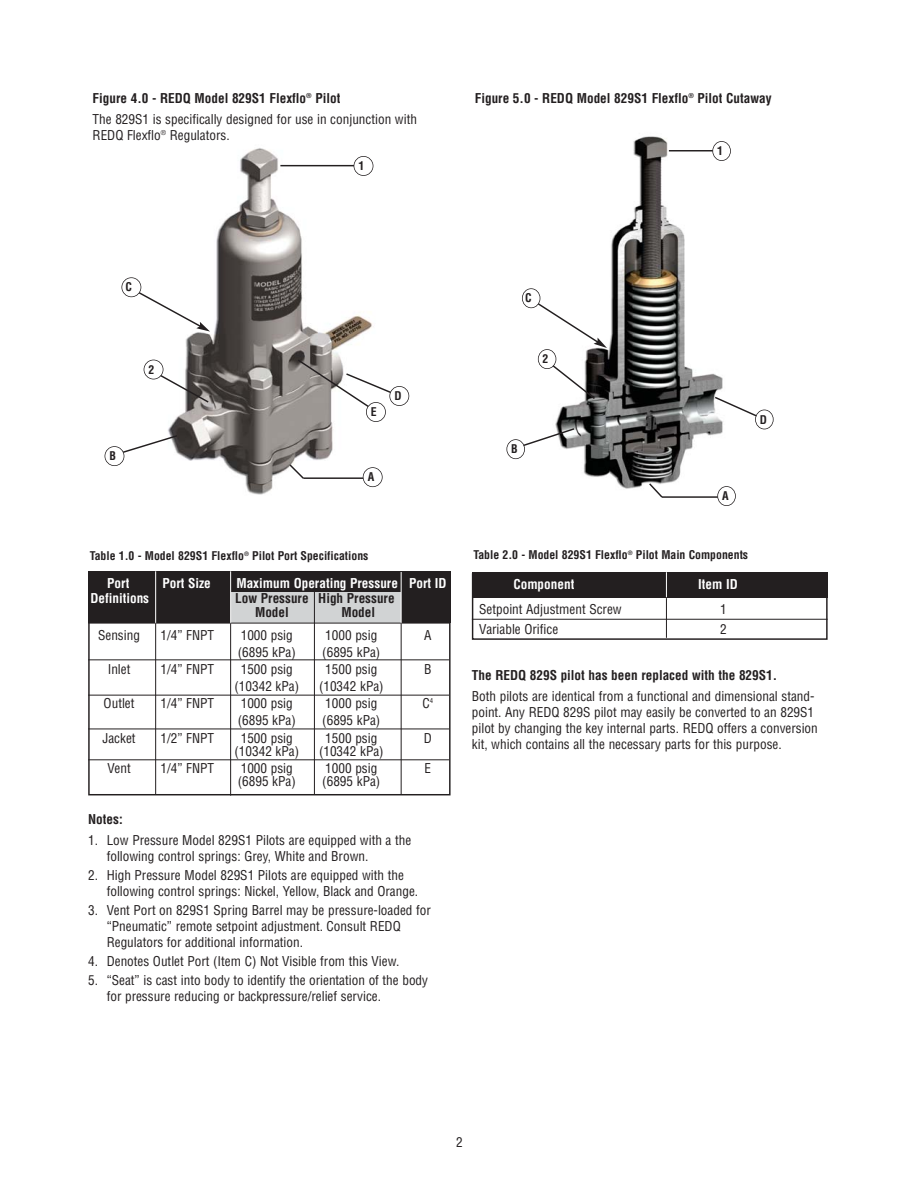
<style>
.page{position:relative;width:918px;height:1188px;background:#fff}
.page>*{position:absolute;margin:0;border:0;box-sizing:border-box;transform-origin:0 0}
.t1{font:condensed 13.2px/16.2px "Helvetica";color:#231f20}
.t2{font:700 condensed 13.2px/14.7px "Helvetica";color:#231f20}
.t3{font:700 condensed 13.2px "Helvetica";color:#fff}
.t4{font:700 condensed 11.7px "Helvetica";color:#231f20}
.s1{font-weight:700}
</style>
<div class="page">
<img style="left:530px;top:136px;width:206px;height:357px">
<img style="left:134px;top:148px;width:252px;height:347px">
<hr style="left:280px;top:165px;width:82px;height:1px;background:#231f20">
<svg style="left:152px;top:370px;width:58px;height:34px"></svg>
<hr style="left:303px;top:477px;width:65px;height:2px;background:#231f20">
<svg style="left:134px;top:288px;width:76px;height:44px"></svg>
<svg style="left:111px;top:434px;width:68px;height:23px"></svg>
<svg style="left:296px;top:358px;width:100px;height:56px"></svg>
<div style="left:122px;top:278px;width:19px;height:19px;background:#fff;border-radius:50%"></div>
<div style="left:121px;top:277px;width:20px;height:20px;border:1px solid #231f20;border-radius:50%"></div>
<div style="left:144px;top:360px;width:19px;height:19px;background:#fff;border-radius:50%"></div>
<div style="left:144px;top:360px;width:19px;height:19px;border:1px solid #231f20;border-radius:50%"></div>
<div style="left:105px;top:447px;width:19px;height:19px;background:#fff;border-radius:50%"></div>
<div style="left:105px;top:446px;width:19px;height:20px;border:1px solid #231f20;border-radius:50%"></div>
<div style="left:363px;top:468px;width:19px;height:19px;background:#fff;border-radius:50%"></div>
<div style="left:363px;top:467px;width:20px;height:20px;border:1px solid #231f20;border-radius:50%"></div>
<div style="left:366px;top:402px;width:19px;height:20px;background:#fff;border-radius:50%"></div>
<div style="left:366px;top:402px;width:20px;height:20px;border:1px solid #231f20;border-radius:50%"></div>
<div style="left:390px;top:386px;width:19px;height:20px;background:#fff;border-radius:50%"></div>
<div style="left:389px;top:386px;width:20px;height:20px;border:1px solid #231f20;border-radius:50%"></div>
<div style="left:354px;top:156px;width:19px;height:20px;background:#fff;border-radius:50%"></div>
<div style="left:354px;top:156px;width:19px;height:20px;border:1px solid #231f20;border-radius:50%"></div>
<hr style="left:669px;top:150px;width:51px;height:1px;background:#231f20">
<svg style="left:545px;top:359px;width:51px;height:42px"></svg>
<svg style="left:532px;top:299px;width:75px;height:49px"></svg>
<svg style="left:512px;top:427px;width:64px;height:24px"></svg>
<svg style="left:713px;top:395px;width:53px;height:26px"></svg>
<div style="left:522px;top:289px;width:18px;height:19px;background:#fff;border-radius:50%"></div>
<div style="left:522px;top:288px;width:18px;height:20px;border:1px solid #231f20;border-radius:50%"></div>
<div style="left:538px;top:350px;width:18px;height:19px;background:#fff;border-radius:50%"></div>
<div style="left:538px;top:349px;width:18px;height:20px;border:1px solid #231f20;border-radius:50%"></div>
<div style="left:507px;top:440px;width:18px;height:19px;background:#fff;border-radius:50%"></div>
<div style="left:506px;top:439px;width:19px;height:20px;border:1px solid #231f20;border-radius:50%"></div>
<div style="left:755px;top:410px;width:18px;height:19px;background:#fff;border-radius:50%"></div>
<div style="left:755px;top:410px;width:19px;height:19px;border:1px solid #231f20;border-radius:50%"></div>
<div style="left:713px;top:141px;width:17px;height:20px;background:#fff;border-radius:50%"></div>
<div style="left:712px;top:141px;width:19px;height:20px;border:1px solid #231f20;border-radius:50%"></div>
<svg style="left:288px;top:463px;width:17px;height:17px"></svg>
<hr style="left:662px;top:496px;width:60px;height:2px;background:#231f20">
<div style="left:718px;top:487px;width:17px;height:19px;background:#fff;border-radius:50%"></div>
<div style="left:717px;top:486px;width:19px;height:20px;border:1px solid #231f20;border-radius:50%"></div>
<svg style="left:648px;top:482px;width:16px;height:16px"></svg>
<div style="left:88px;top:572px;width:363px;height:51px;background:#231f20"></div>
<div style="left:232px;top:592px;width:169px;height:31px;background:#d1d3d4"></div>
<div style="left:88px;top:572px;width:363px;height:223px;border:1px solid #231f20"></div>
<hr style="left:88px;top:659px;width:361px;height:1px;background:#231f20">
<hr style="left:88px;top:695px;width:361px;height:1px;background:#231f20">
<hr style="left:88px;top:729px;width:361px;height:1px;background:#231f20">
<hr style="left:88px;top:759px;width:361px;height:1px;background:#231f20">
<hr style="left:88px;top:623px;width:362px;height:1px;background:#231f20">
<hr style="left:230px;top:571px;width:1px;height:52px;background:#fff">
<hr style="left:230px;top:623px;width:1px;height:173px;background:#231f20">
<hr style="left:155px;top:571px;width:1px;height:52px;background:#fff">
<hr style="left:155px;top:623px;width:1px;height:172px;background:#231f20">
<hr style="left:314px;top:590px;width:1px;height:204px;background:#231f20">
<hr style="left:401px;top:572px;width:1px;height:51px;background:#fff">
<hr style="left:401px;top:623px;width:1px;height:171px;background:#231f20">
<div style="left:472px;top:572px;width:356px;height:26px;background:#231f20"></div>
<div style="left:472px;top:573px;width:356px;height:67px;border:1px solid #231f20"></div>
<hr style="left:666px;top:598px;width:1px;height:40px;background:#231f20">
<svg style="left:666px;top:572px;width:1px;height:25px"></svg>
<hr style="left:472px;top:619px;width:356px;height:1px;background:#231f20">
<p class="t1" style="left:93px;top:88px;width:326px;line-height:21.1px"><span class="s1">Figure 4.0 - REDQ Model 829S1 Flexflo</span><sup>®</sup> <span class="s1">Pilot<br></span>The 829S1 is specifically designed for use in conjunction with</p>
<p class="t1" style="left:93px;top:128px;width:139px">REDQ Flexflo<sup>®</sup> Regulators.</p>
<p class="t4" style="left:125px;top:283px;width:8px">C</p>
<p class="t4" style="left:149px;top:365px;width:7px">2</p>
<p class="t4" style="left:110px;top:451px;width:8px">B</p>
<p class="t4" style="left:359px;top:161px;width:7px">1</p>
<p class="t4" style="left:371px;top:407px;width:7px">E</p>
<p class="t4" style="left:394px;top:391px;width:9px">D</p>
<p class="t4" style="left:368px;top:472px;width:8px">A</p>
<p class="t2" style="left:475px;top:91px;width:298px">Figure 5.0 - REDQ Model 829S1 Flexflo<sup>®</sup> Pilot Cutaway</p>
<p class="t4" style="left:525px;top:293px;width:8px">C</p>
<p class="t4" style="left:543px;top:354px;width:7px">2</p>
<p class="t4" style="left:511px;top:444px;width:8px">B</p>
<p class="t4" style="left:717px;top:146px;width:7px">1</p>
<p class="t4" style="left:722px;top:491px;width:8px">A</p>
<p class="t4" style="left:760px;top:415px;width:9px">D</p>
<p class="t4" style="left:90px;top:551px;width:280px">Table 1.0 - Model 829S1 Flexflo<sup>®</sup> Pilot Port Specifications</p>
<p class="t4" style="left:473px;top:550px;width:276px">Table 2.0 - Model 829S1 Flexflo<sup>®</sup> Pilot Main Components</p>
<p class="t3" style="left:107px;top:578px;width:24px">Port</p>
<p class="t3" style="left:162px;top:578px;width:50px">Port Size</p>
<p class="t3" style="left:236px;top:578px;width:212px">Maximum Operating Pressure Port ID</p>
<p class="t3" style="left:90px;top:593px;width:60px">Definitions</p>
<p class="t2" style="left:255px;top:591px;width:141px;text-indent:-20px">Low Pressure High Pressure<br>Model</p>
<p class="t2" style="left:341px;top:606px;width:35px">Model</p>
<p class="t1" style="left:98px;top:628px;width:43px">Sensing</p>
<p class="t1" style="left:161px;top:628px;width:55px">1/4” FNPT</p>
<p class="t1" style="left:241px;top:628px;width:54px">1000 psig</p>
<p class="t1" style="left:325px;top:628px;width:54px">1000 psig</p>
<p class="t1" style="left:424px;top:628px;width:9px">A</p>
<p class="t1" style="left:238px;top:645px;width:60px">(6895 kPa)</p>
<p class="t1" style="left:322px;top:645px;width:60px">(6895 kPa)</p>
<p class="t1" style="left:108px;top:662px;width:24px">Inlet</p>
<p class="t1" style="left:161px;top:662px;width:55px">1/4” FNPT</p>
<p class="t1" style="left:241px;top:662px;width:54px">1500 psig</p>
<p class="t1" style="left:325px;top:662px;width:54px">1500 psig</p>
<p class="t1" style="left:424px;top:662px;width:9px">B</p>
<p class="t1" style="left:234px;top:679px;width:66px">(10342 kPa)</p>
<p class="t1" style="left:319px;top:679px;width:66px">(10342 kPa)</p>
<p class="t1" style="left:104px;top:696px;width:32px">Outlet</p>
<p class="t1" style="left:161px;top:696px;width:55px">1/4” FNPT</p>
<p class="t1" style="left:241px;top:696px;width:54px">1000 psig</p>
<p class="t1" style="left:325px;top:696px;width:54px">1000 psig</p>
<p class="t1" style="left:422px;top:696px;width:12px">C<sup>4</sup></p>
<p class="t1" style="left:238px;top:714px;width:60px">(6895 kPa)</p>
<p class="t1" style="left:322px;top:714px;width:60px">(6895 kPa)</p>
<p class="t1" style="left:103px;top:731px;width:35px">Jacket</p>
<p class="t1" style="left:161px;top:731px;width:55px">1/2” FNPT</p>
<p class="t1" style="left:241px;top:731px;width:54px">1500 psig</p>
<p class="t1" style="left:325px;top:731px;width:54px">1500 psig</p>
<p class="t1" style="left:424px;top:731px;width:10px">D</p>
<p class="t1" style="left:234px;top:744px;width:66px">(10342 kPa)</p>
<p class="t1" style="left:319px;top:744px;width:66px">(10342 kPa)</p>
<p class="t1" style="left:107px;top:761px;width:25px">Vent</p>
<p class="t1" style="left:161px;top:761px;width:55px">1/4” FNPT</p>
<p class="t1" style="left:241px;top:761px;width:54px">1000 psig</p>
<p class="t1" style="left:325px;top:761px;width:54px">1000 psig</p>
<p class="t1" style="left:424px;top:761px;width:8px">E</p>
<p class="t1" style="left:238px;top:774px;width:60px">(6895 kPa)</p>
<p class="t1" style="left:322px;top:774px;width:60px">(6895 kPa)</p>
<p class="t2" style="left:88px;top:813px;width:36px">Notes:</p>
<p class="t1" style="left:107px;top:833px;width:306px;text-indent:-19px">1. Low Pressure Model 829S1 Pilots are equipped with a the following control springs: Grey, White and Brown.</p>
<p class="t1" style="left:107px;top:868px;width:313px;text-indent:-19px">2. High Pressure Model 829S1 Pilots are equipped with the following control springs: Nickel, Yellow, Black and Orange.</p>
<p class="t1" style="left:107px;top:903px;width:326px;text-indent:-19px">3. Vent Port on 829S1 Spring Barrel may be pressure-loaded for “Pneumatic” remote setpoint adjustment. Consult REDQ<br>Regulators for additional information.</p>
<p class="t1" style="left:88px;top:954px;width:313px">4. Denotes Outlet Port (Item C) Not Visible from this View.</p>
<p class="t1" style="left:107px;top:973px;width:323px;text-indent:-19px">5. “Seat” is cast into body to identify the orientation of the body for pressure reducing or backpressure/relief service.</p>
<p class="t3" style="left:513px;top:580px;width:63px">Component</p>
<p class="t3" style="left:698px;top:580px;width:41px">Item ID</p>
<p class="t1" style="left:479px;top:602px;width:144px">Setpoint Adjustment Screw</p>
<p class="t1" style="left:720px;top:602px;width:8px">1</p>
<p class="t1" style="left:479px;top:623px;width:81px">Variable Orifice</p>
<p class="t1" style="left:720px;top:623px;width:8px">2</p>
<p class="t2" style="left:472px;top:668px;width:307px">The REDQ 829S pilot has been replaced with the 829S1.</p>
<p class="t1" style="left:472px;top:689px;width:347px">Both pilots are identical from a functional and dimensional stand&shy;point. Any REDQ 829S pilot may easily be converted to an 829S1 pilot by changing the key internal parts. REDQ offers a conversion kit, which contains all the necessary parts for this purpose.</p>
<p class="t1" style="left:456px;top:1135px;width:8px">2</p>
</div>
